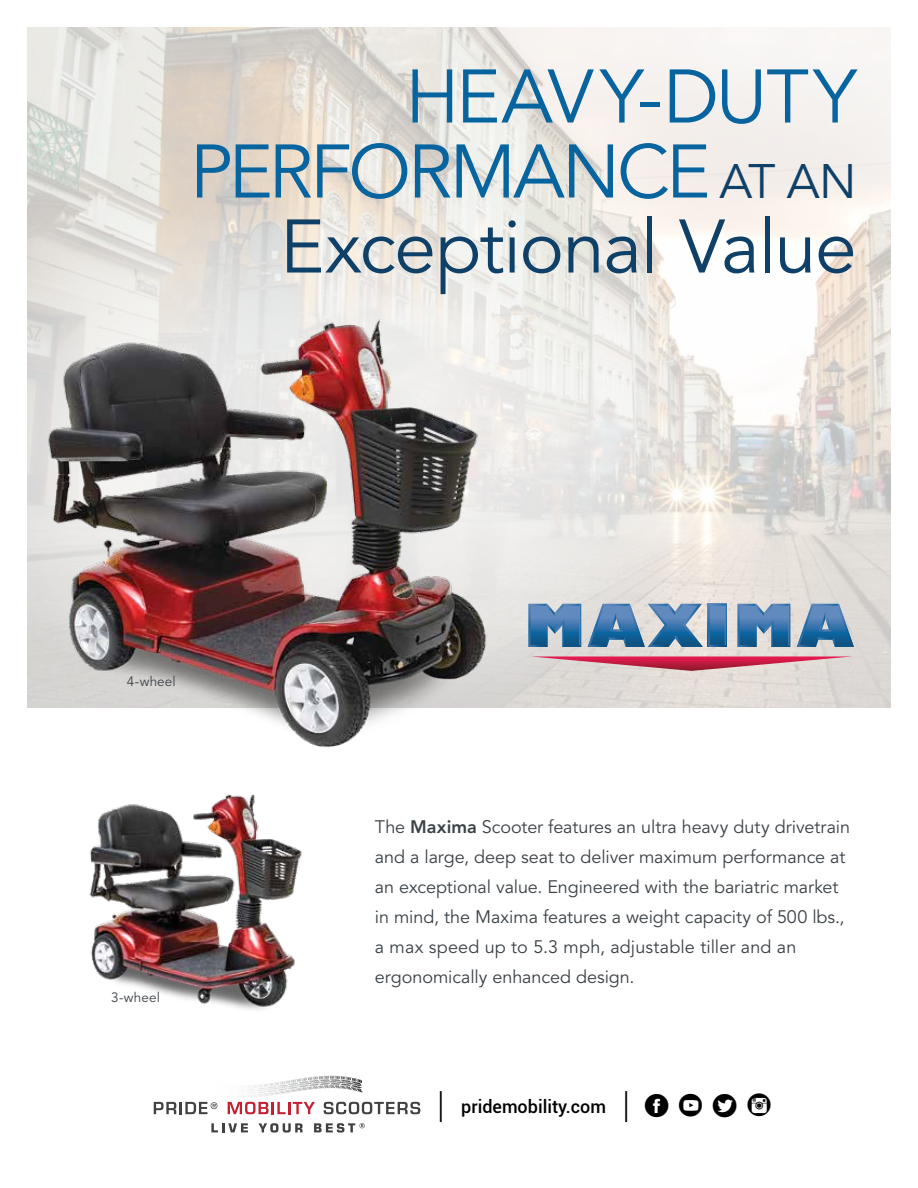
<style>
.page{position:relative;width:918px;height:1188px;background:#fff}
.page>*{position:absolute;margin:0;border:0;box-sizing:border-box;transform-origin:0 0}
.t1{font:75px/75px "Avenir LT Std";letter-spacing:-.025em;color:#07649e;text-align:right}
.t2{font:42px "Social Circles";color:#000}
.t3{font:18px/30px "Avenir LT Std";letter-spacing:-.005em;color:#3a4146}
.t4{font:500 18px "Roboto";color:#000}
.t5{font:13.5px "Avenir LT Std";letter-spacing:.01em;color:#3a4146}
.s1{font-size:48px;color:#0f4068}
.s2{color:#0f4068}
.s3{font-weight:800}
.s4{font-weight:400;font-size:36px}
</style>
<div class="page">
<img style="left:89px;top:794px;width:213px;height:216px">
<img style="left:27px;top:27px;width:864px;height:681px">
<svg style="left:27px;top:190px;width:714px;height:518px;background:#e9e6e1"></svg>
<img style="left:44px;top:283px;width:452px;height:465px">
<svg style="left:154px;top:1102px;width:63px;height:12px"></svg>
<svg style="left:228px;top:1102px;width:87px;height:12px"></svg>
<svg style="left:324px;top:1102px;width:96px;height:12px"></svg>
<svg style="left:211px;top:1123px;width:37px;height:9px"></svg>
<svg style="left:258px;top:1123px;width:45px;height:10px"></svg>
<svg style="left:314px;top:1123px;width:51px;height:10px"></svg>
<svg style="left:321px;top:1076px;width:19px;height:1px"></svg>
<svg style="left:528px;top:604px;width:53px;height:43px;background:#5284b1"></svg>
<svg style="left:588px;top:604px;width:139px;height:43px;background:#6d94b7"></svg>
<svg style="left:738px;top:604px;width:52px;height:43px;background:#5384b1"></svg>
<svg style="left:797px;top:604px;width:57px;height:43px;background:#6992b5"></svg>
<svg style="left:531px;top:656px;width:321px;height:15px;background:#d57d90"></svg>
<h1 class="t1" style="left:190px;top:61px;width:668px">HEAVY-DUTY<br>PERFORMANCE <span class="s1">AT AN<br></span><span class="s2">Exceptional Value</span></h1>
<p class="t5" style="left:127px;top:674px;width:50px">4-wheel</p>
<p class="t5" style="left:111px;top:990px;width:50px">3-wheel</p>
<p class="t3" style="left:375px;top:812px;width:477px">The <span class="s3">Maxima</span> Scooter features an ultra heavy duty drivetrain and a large, deep seat to deliver maximum performance at an exceptional value. Engineered with the bariatric market in mind, the Maxima features a weight capacity of 500 lbs., a max speed up to 5.3 mph, adjustable tiller and an ergonomically enhanced design.</p>
<p class="t4" style="left:439px;top:1094px;width:191px"><span class="s4">|</span> pridemobility.com <span class="s4">|</span></p>
<h2 class="t2" style="left:642px;top:1081px;width:134px">fyti</h2>
</div>
